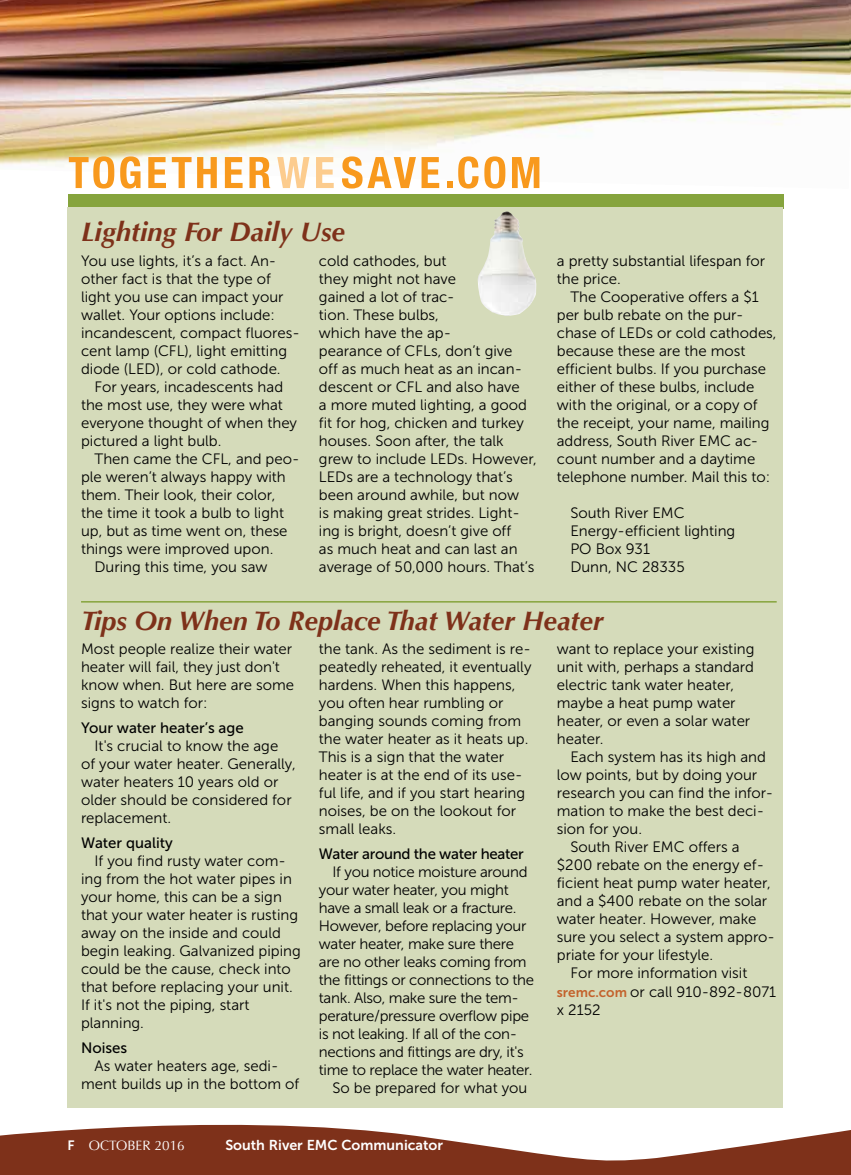
<style>
.page{position:relative;width:851px;height:1175px;background:#fff}
.page>*{position:absolute;margin:0;border:0;box-sizing:border-box;transform-origin:0 0}
.t1{font:italic 700 27px "Optima";color:#7e311a}
.t2{font:15px/18px "Museo Sans 300";color:#000}
.t3{font:15px "Museo Sans 300";letter-spacing:-.02em;color:#000}
.t4{font:15px "Museo Sans 500";letter-spacing:-.005em;color:#000}
.t5{font:14.25px "Museo Sans 700";color:#fff}
.t6{font:13.5px "Optima";color:#fff}
.s1{font-family:"Museo Sans 700";font-size:13.5px;color:#c3632d}
.s2{font-family:"Museo Sans 700"}
</style>
<div class="page">
<svg style="left:0;top:1107px;width:850px;height:67px;fill:#7e311a"></svg>
<img style="left:0;top:0;width:847px;height:189px">
<img style="left:847px;top:0;width:3px;height:109px">
<svg style="left:69px;top:156px;width:45px;height:32px"></svg>
<svg style="left:120px;top:156px;width:20px;height:32px"></svg>
<svg style="left:148px;top:157px;width:18px;height:31px"></svg>
<svg style="left:172px;top:157px;width:19px;height:31px"></svg>
<svg style="left:197px;top:157px;width:20px;height:31px"></svg>
<svg style="left:225px;top:157px;width:17px;height:31px"></svg>
<svg style="left:249px;top:157px;width:21px;height:31px"></svg>
<svg style="left:277px;top:157px;width:32px;height:31px"></svg>
<svg style="left:316px;top:157px;width:18px;height:31px"></svg>
<svg style="left:342px;top:156px;width:97px;height:32px"></svg>
<svg style="left:447px;top:181px;width:5px;height:7px"></svg>
<svg style="left:458px;top:156px;width:20px;height:32px"></svg>
<svg style="left:484px;top:156px;width:21px;height:32px"></svg>
<svg style="left:512px;top:157px;width:27px;height:31px"></svg>
<div style="left:68px;top:194px;width:715px;height:15px;background:#86a43d"></div>
<div style="left:68px;top:207px;width:715px;height:901px;background:#d5dbba"></div>
<hr style="left:81px;top:601px;width:695px;height:1px;background:#86a43d">
<img style="left:477px;top:211px;width:59px;height:105px">
<h1 class="t1" style="left:81px;top:216px;width:265px">Lighting For Daily Use</h1>
<p class="t2" style="left:81px;top:252px;width:220px">You use lights, it’s a fact. An&shy;other fact is that the type of light you use can impact your wallet. Your options include: incandescent, compact fluores&shy;cent lamp (CFL), light emitting diode (LED), or cold cathode.</p>
<p class="t2" style="left:81px;top:378px;width:217px;text-indent:14px">For years, incadescents had the most use, they were what everyone thought of when they pictured a light bulb.</p>
<p class="t2" style="left:94px;top:450px;width:206px">Then came the CFL, and peo-</p>
<p class="t2" style="left:81px;top:468px;width:206px">ple weren’t always happy with</p>
<p class="t2" style="left:81px;top:486px;width:196px">them. Their look, their color,</p>
<p class="t2" style="left:81px;top:504px;width:204px">the time it took a bulb to light</p>
<p class="t2" style="left:81px;top:522px;width:208px">up, but as time went on, these</p>
<p class="t2" style="left:81px;top:540px;width:194px">things were improved upon.</p>
<p class="t2" style="left:94px;top:558px;width:174px">During this time, you saw</p>
<p class="t2" style="left:319px;top:252px;width:219px">cold cathodes, but<br>they might not have<br>gained a lot of trac-<br>tion. These bulbs,<br>which have the ap-<br>pearance of CFLs, don’t give<br>off as much heat as an incan&shy;descent or CFL and also have<br>a more muted lighting, a good fit for hog, chicken and turkey houses. Soon after, the talk grew to include LEDs. However,<br>LEDs are a technology that’s been around awhile, but now<br>is making great strides. Light&shy;ing is bright, doesn’t give off<br>as much heat and can last an average of 50,000 hours. That’s</p>
<p class="t2" style="left:556px;top:252px;width:210px">a pretty substantial lifespan for the price.</p>
<p class="t2" style="left:557px;top:288px;width:221px;text-indent:14px">The Cooperative offers a $1 per bulb rebate on the pur&shy;chase of LEDs or cold cathodes, because these are the most efficient bulbs. If you purchase either of these bulbs, include with the original, or a copy of the receipt, your name, mailing address, South River EMC ac&shy;count number and a daytime telephone number. Mail this to:</p>
<p class="t2" style="left:570px;top:504px;width:166px">South River EMC<br>Energy-efficient lighting<br>PO Box 931<br>Dunn, NC 28335</p>
<h1 class="t1" style="left:81px;top:604px;width:524px">Tips On When To Replace That Water Heater</h1>
<p class="t2" style="left:81px;top:640px;width:215px">Most people realize their water heater will fail, they just don't know when. But here are some signs to watch for:</p>
<p class="t4" style="left:81px;top:719px;width:164px">Your water heater’s age</p>
<p class="t2" style="left:81px;top:737px;width:216px;text-indent:14px">It's crucial to know the age of your water heater. Generally, water heaters 10 years old or older should be considered for replacement.</p>
<p class="t4" style="left:81px;top:834px;width:93px">Water quality</p>
<p class="t2" style="left:81px;top:852px;width:221px;text-indent:14px">If you find rusty water com&shy;ing from the hot water pipes in your home, this can be a sign that your water heater is rusting away on the inside and could begin leaking. Galvanized piping could be the cause, check into that before replacing your unit.<br>If it's not the piping, start planning.</p>
<p class="t4" style="left:81px;top:1039px;width:48px">Noises</p>
<p class="t2" style="left:81px;top:1056px;width:220px;text-align:center">As water heaters age, sedi&shy;ment builds up in the bottom of</p>
<p class="t2" style="left:319px;top:640px;width:214px">the tank. As the sediment is re&shy;peatedly reheated, it eventually hardens. When this happens, you often hear rumbling or banging sounds coming from the water heater as it heats up.<br>This is a sign that the water heater is at the end of its use&shy;ful life, and if you start hearing noises, be on the lookout for small leaks.</p>
<p class="t4" style="left:319px;top:845px;width:206px">Water around the water heater</p>
<p class="t3" style="left:332px;top:864px;width:197px">If you notice moisture around</p>
<p class="t3" style="left:319px;top:882px;width:191px">your water heater, you might</p>
<p class="t3" style="left:319px;top:900px;width:199px">have a small leak or a fracture.</p>
<p class="t3" style="left:319px;top:918px;width:209px">However, before replacing your</p>
<p class="t3" style="left:319px;top:936px;width:196px">water heater, make sure there</p>
<p class="t3" style="left:319px;top:954px;width:209px">are no other leaks coming from</p>
<p class="t3" style="left:319px;top:972px;width:217px">the fittings or connections to the</p>
<p class="t3" style="left:319px;top:990px;width:201px">tank. Also, make sure the tem-</p>
<p class="t3" style="left:319px;top:1008px;width:212px">perature/pressure overflow pipe</p>
<p class="t3" style="left:319px;top:1026px;width:200px">is not leaking. If all of the con-</p>
<p class="t3" style="left:319px;top:1044px;width:206px">nections and fittings are dry, it's</p>
<p class="t3" style="left:319px;top:1062px;width:215px">time to replace the water heater.</p>
<p class="t2" style="left:332px;top:1079px;width:196px">So be prepared for what you</p>
<p class="t2" style="left:556px;top:640px;width:199px">want to replace your existing unit with, perhaps a standard electric tank water heater, maybe a heat pump water heater, or even a solar water heater.</p>
<p class="t2" style="left:570px;top:748px;width:197px">Each system has its high and</p>
<p class="t2" style="left:557px;top:766px;width:202px">low points, but by doing your</p>
<p class="t2" style="left:557px;top:784px;width:218px">research you can find the infor-</p>
<p class="t2" style="left:556px;top:802px;width:209px">mation to make the best deci-</p>
<p class="t2" style="left:556px;top:820px;width:87px">sion for you.</p>
<p class="t2" style="left:570px;top:838px;width:171px">South River EMC offers a</p>
<p class="t2" style="left:557px;top:856px;width:209px">$200 rebate on the energy ef-</p>
<p class="t2" style="left:557px;top:874px;width:215px">ficient heat pump water heater,</p>
<p class="t2" style="left:557px;top:892px;width:212px">and a $400 rebate on the solar</p>
<p class="t2" style="left:557px;top:910px;width:201px">water heater. However, make</p>
<p class="t2" style="left:557px;top:928px;width:220px">sure you select a system appro-</p>
<p class="t2" style="left:557px;top:946px;width:158px">priate for your lifestyle.</p>
<p class="t2" style="left:570px;top:964px;width:178px">For more information visit</p>
<p class="t2" style="left:556px;top:982px;width:221px"><span class="s1">sremc.com</span> or call 910-892-8071</p>
<p class="t2" style="left:556px;top:1000px;width:45px">x 2152</p>
<p class="t6" style="left:67px;top:1137px;width:119px"><span class="s2">F</span> OCTOBER 2016</p>
<p class="t5" style="left:225px;top:1136px;width:219px">South River EMC Communicator</p>
</div>
